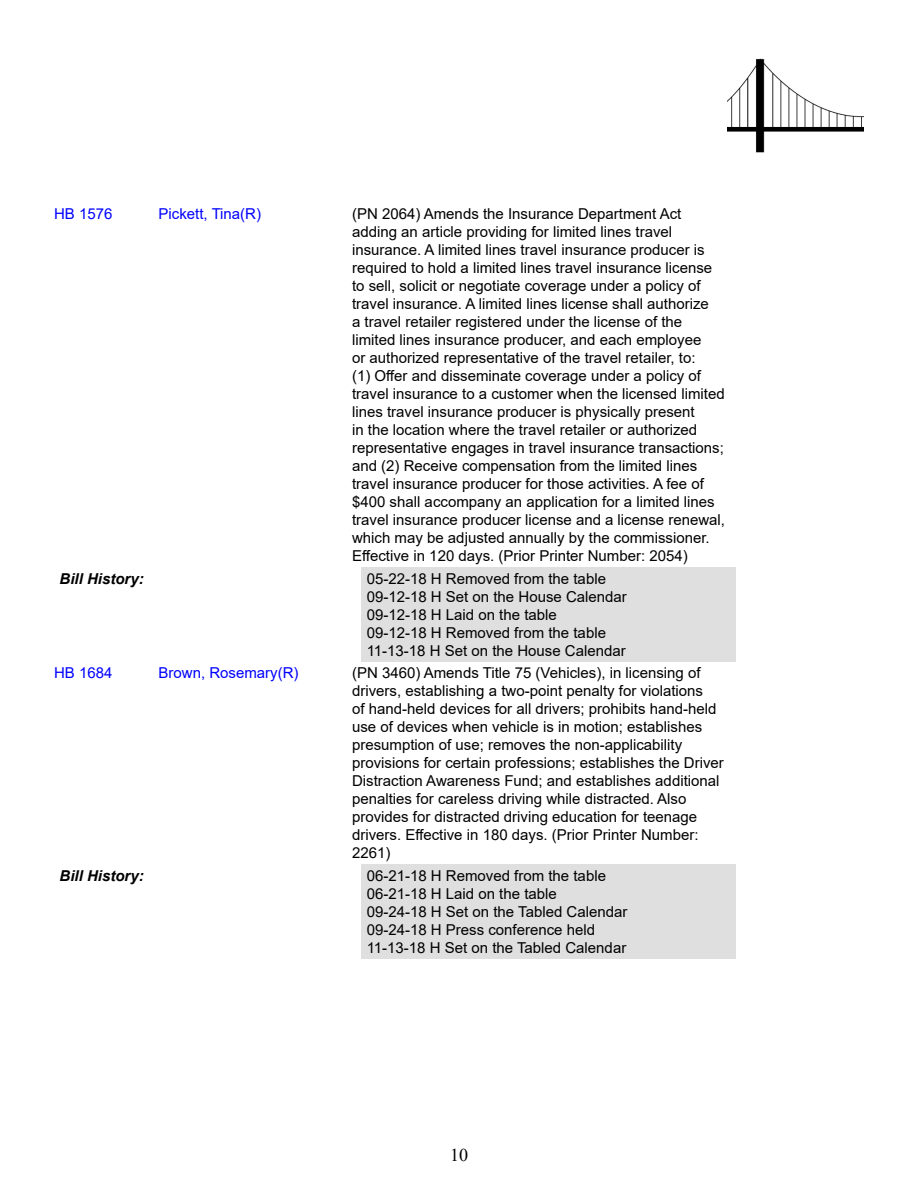
<style>
.page{position:relative;width:918px;height:1188px;background:#fff}
.page>*{position:absolute;margin:0;border:0;box-sizing:border-box;transform-origin:0 0}
.t1{font:18px "Times New Roman";color:#000}
.t2{font:15px/18px "Arial";color:#000}
.t3{font:15px "Arial";color:#00f}
.t4{font:italic 700 15px "Arial";color:#000}
</style>
<div class="page">
<img style="left:727px;top:58px;width:137px;height:95px">
<div style="left:361px;top:567px;width:375px;height:94px;background:#dfdfdf"></div>
<div style="left:361px;top:864px;width:375px;height:95px;background:#dfdfdf"></div>
<p class="t3" style="left:54px;top:204px;width:60px">HB 1576</p>
<p class="t3" style="left:159px;top:204px;width:104px">Pickett, Tina(R)</p>
<p class="t2" style="left:352px;top:205px;width:375px">(PN 2064) Amends the Insurance Department Act adding an article providing for limited lines travel insurance. A limited lines travel insurance producer is required to hold a limited lines travel insurance license to sell, solicit or negotiate coverage under a policy of travel insurance. A limited lines license shall authorize<br>a travel retailer registered under the license of the limited lines insurance producer, and each employee<br>or authorized representative of the travel retailer, to:<br>(1) Offer and disseminate coverage under a policy of travel insurance to a customer when the licensed limited lines travel insurance producer is physically present<br>in the location where the travel retailer or authorized representative engages in travel insurance transactions; and (2) Receive compensation from the limited lines travel insurance producer for those activities. A fee of $400 shall accompany an application for a limited lines travel insurance producer license and a license renewal, which may be adjusted annually by the commissioner.<br>Effective in 120 days. (Prior Printer Number: 2054)</p>
<p class="t4" style="left:60px;top:569px;width:86px">Bill History:</p>
<p class="t2" style="left:367px;top:570px;width:262px">05-22-18 H Removed from the table<br>09-12-18 H Set on the House Calendar<br>09-12-18 H Laid on the table<br>09-12-18 H Removed from the table<br>11-13-18 H Set on the House Calendar</p>
<p class="t3" style="left:54px;top:663px;width:60px">HB 1684</p>
<p class="t3" style="left:159px;top:663px;width:142px">Brown, Rosemary(R)</p>
<p class="t2" style="left:352px;top:664px;width:373px">(PN 3460) Amends Title 75 (Vehicles), in licensing of drivers, establishing a two-point penalty for violations<br>of hand-held devices for all drivers; prohibits hand-held use of devices when vehicle is in motion; establishes presumption of use; removes the non-applicability provisions for certain professions; establishes the Driver Distraction Awareness Fund; and establishes additional penalties for careless driving while distracted. Also provides for distracted driving education for teenage drivers. Effective in 180 days. (Prior Printer Number:<br>2261)</p>
<p class="t4" style="left:60px;top:866px;width:86px">Bill History:</p>
<p class="t2" style="left:367px;top:867px;width:262px">06-21-18 H Removed from the table 06-21-18 H Laid on the table<br>09-24-18 H Set on the Tabled Calendar 09-24-18 H Press conference held 11-13-18 H Set on the Tabled Calendar</p>
<p class="t1" style="left:450px;top:1143px;width:19px">10</p>
</div>
